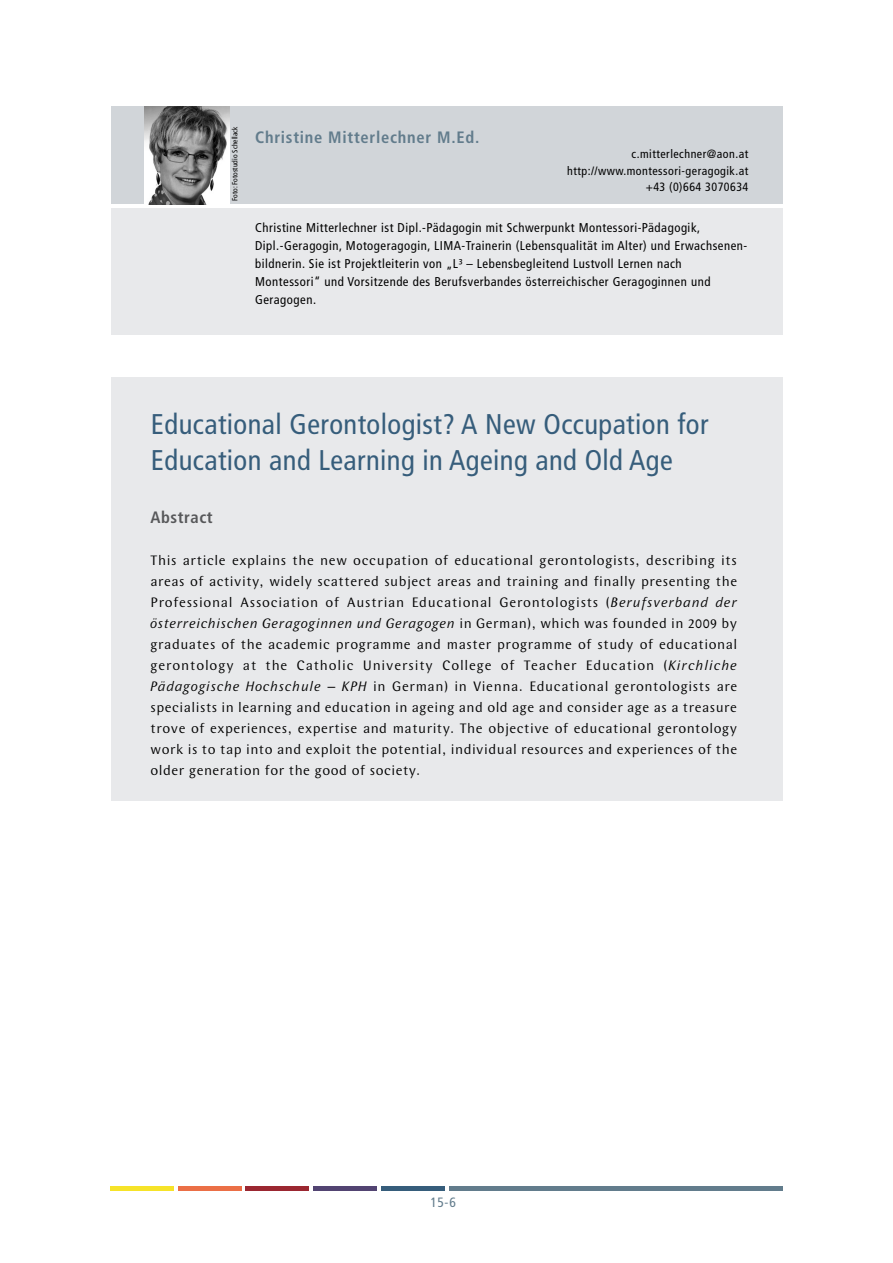
<style>
.page{position:relative;width:893px;height:1263px;background:#fff}
.page>*{position:absolute;margin:0;border:0;box-sizing:border-box;transform-origin:0 0}
.t1{font:condensed 28.5px/36px "Frutiger LT Std";letter-spacing:.015em;color:#365d7b}
.t2{font:700 condensed 16.5px "Frutiger LT Std";letter-spacing:.045em;color:#627c8c}
.t3{font:700 condensed 16.5px "Frutiger LT Std";letter-spacing:.035em;color:#57585a}
.t4{font:14.25px/21px "Wunderlich";letter-spacing:.035em;color:#000;text-align:justify}
.t5{font:condensed 13.5px "Frutiger LT Std";color:#627c8c}
.t6{font:condensed 12.75px/18px "Frutiger LT Std";letter-spacing:.04em;color:#000}
.t7{font:condensed 12px/16.5px "Frutiger LT Std";letter-spacing:.04em;color:#000;text-align:right}
.t8{font:condensed 7.5px "Frutiger LT Std";letter-spacing:.005em;color:#000}
.s1{font-style:italic}
</style>
<div class="page">
<div style="left:111px;top:1186px;width:63px;height:5px;background:#f6e329"></div>
<div style="left:178px;top:1186px;width:64px;height:5px;background:#eb6f46"></div>
<div style="left:246px;top:1186px;width:63px;height:5px;background:#9b2731"></div>
<div style="left:313px;top:1186px;width:64px;height:5px;background:#524472"></div>
<div style="left:381px;top:1186px;width:63px;height:5px;background:#365d7b"></div>
<div style="left:449px;top:1186px;width:333px;height:5px;background:#627c8c"></div>
<div style="left:111px;top:377px;width:671px;height:424px;background:#e8e9eb"></div>
<div style="left:111px;top:106px;width:671px;height:98px;background:#d1d5d9"></div>
<div style="left:111px;top:208px;width:671px;height:127px;background:#e8e9eb"></div>
<img style="left:145px;top:106px;width:85px;height:98px">
<p class="t8" style="left:230px;top:201px;width:76px;rotate:-90deg">Foto: Fotostudio Schellack</p>
<p class="t2" style="left:255px;top:128px;width:226px">Christine Mitterlechner M.Ed.</p>
<p class="t7" style="left:567px;top:146px;width:183px">c.mitterlechner@aon.at http://www.montessori-geragogik.at +43 (0)664 3070634</p>
<p class="t6" style="left:255px;top:218px;width:494px">Christine Mitterlechner ist Dipl.-Pädagogin mit Schwerpunkt Montessori-Pädagogik, Dipl.-Geragogin, Motogeragogin, LIMA-Trainerin (Lebensqualität im Alter) und Erwachsenen&shy;bildnerin. Sie ist Projektleiterin von „L³ – Lebensbegleitend Lustvoll Lernen nach Montessori“ und Vorsitzende des Berufsverbandes österreichischer Geragoginnen und Geragogen.</p>
<h1 class="t1" style="left:151px;top:406px;width:559px">Educational Gerontologist? A New Occupation for<br>Education and Learning in Ageing and Old Age</h1>
<p class="t3" style="left:151px;top:508px;width:64px">Abstract</p>
<p class="t4" style="left:151px;top:550px;width:588px">This article explains the new occupation of educational gerontologists, describing its areas of activity, widely scattered subject areas and training and finally presenting the Professional Association of Austrian Educational Gerontologists (<span class="s1">Berufsverband der österreichischen Geragoginnen und Geragogen</span> in German), which was founded in 2009 by graduates of the academic programme and master programme of study of educational gerontology at the Catholic University College of Teacher Education (<span class="s1">Kirchliche Pädagogische Hochschule</span> – <span class="s1">KPH</span> in German) in Vienna. Educational gerontologists are specialists in learning and education in ageing and old age and consider age as a treasure trove of experiences, expertise and maturity. The objective of educational gerontology work is to tap into and exploit the potential, individual resources and experiences of the older generation for the good of society.</p>
<p class="t5" style="left:430px;top:1195px;width:27px">15-6</p>
</div>
